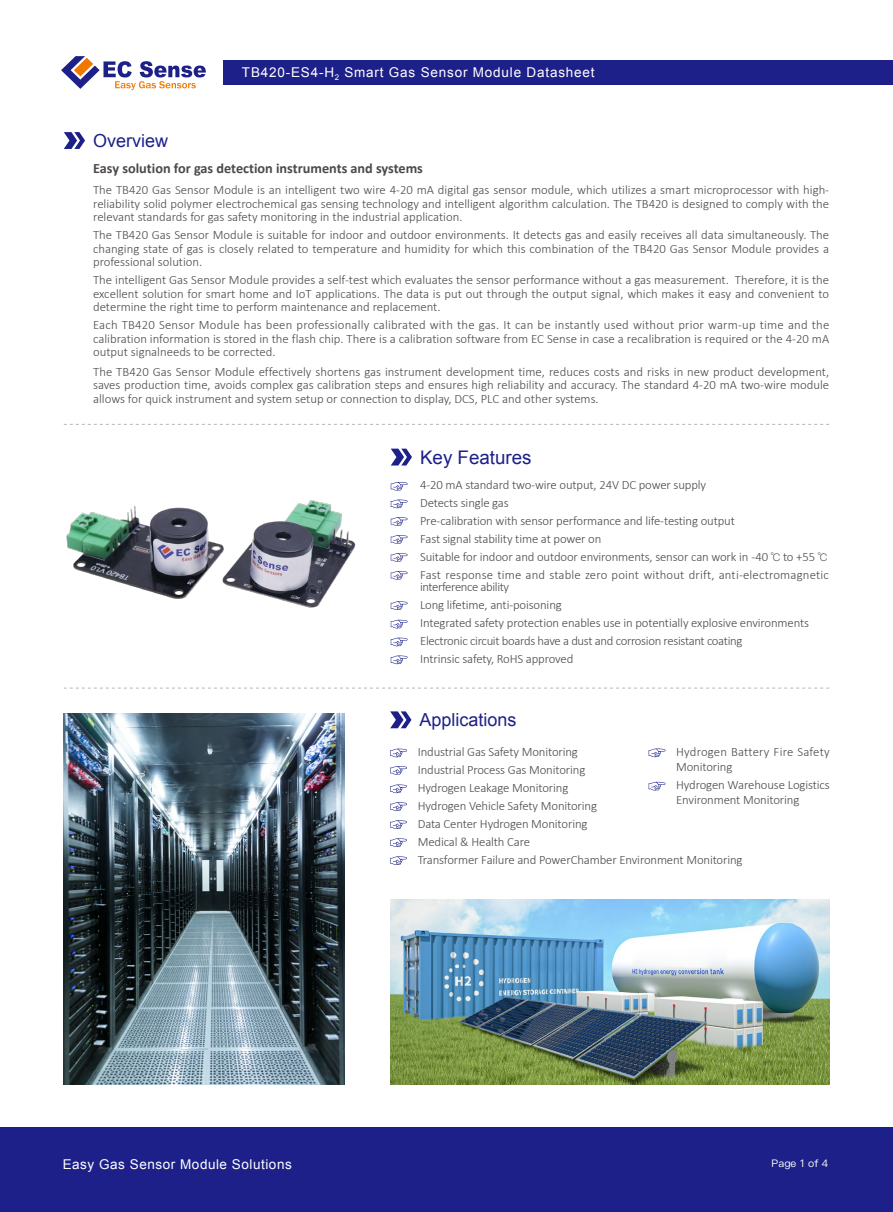
<style>
.page{position:relative;width:893px;height:1212px;background:#fff}
.page>*{position:absolute;margin:0;border:0;box-sizing:border-box;transform-origin:0 0}
.t1{font:18.75px "Arial";color:#1d2088}
.t2{font:18px "Arial";color:#1d2088}
.t3{font:700 14.25px "Calibri";color:#4c4948}
.t4{font:13.5px "Arial";letter-spacing:.06em;color:#fff}
.t5{font:13.5px "Arial";letter-spacing:.04em;color:#fff}
.t6{font:300 12.75px/18px "Calibri";letter-spacing:-.01em;color:#4c4948;text-align:justify}
.t7{font:10.5px "Ping Fang SC";letter-spacing:.01em;color:#fff}
.s1{font-family:"Ping Fang SC";font-size:10.5px}
</style>
<div class="page">
<div style="left:224px;top:60px;width:669px;height:24px;background:#1d2088"></div>
<svg style="left:61px;top:56px;width:145px;height:34px"></svg>
<div style="left:0;top:1127px;width:893px;height:85px;background:#1d2088"></div>
<svg style="left:64px;top:132px;width:21px;height:17px"></svg>
<svg style="left:64px;top:424px;width:765px;height:1px"></svg>
<svg style="left:391px;top:449px;width:21px;height:16px"></svg>
<svg style="left:391px;top:482px;width:17px;height:9px"></svg>
<svg style="left:391px;top:499px;width:17px;height:9px"></svg>
<svg style="left:391px;top:517px;width:17px;height:9px"></svg>
<svg style="left:391px;top:535px;width:17px;height:9px"></svg>
<svg style="left:391px;top:553px;width:17px;height:9px"></svg>
<svg style="left:391px;top:571px;width:17px;height:9px"></svg>
<svg style="left:391px;top:601px;width:17px;height:9px"></svg>
<svg style="left:391px;top:620px;width:17px;height:8px"></svg>
<svg style="left:391px;top:655px;width:17px;height:9px"></svg>
<svg style="left:391px;top:638px;width:17px;height:8px"></svg>
<img style="left:66px;top:500px;width:290px;height:108px">
<svg style="left:64px;top:688px;width:765px;height:1px"></svg>
<img style="left:390px;top:899px;width:439px;height:185px">
<img style="left:64px;top:714px;width:281px;height:370px">
<svg style="left:390px;top:711px;width:21px;height:17px"></svg>
<svg style="left:390px;top:749px;width:17px;height:8px"></svg>
<svg style="left:390px;top:766px;width:17px;height:9px"></svg>
<svg style="left:649px;top:748px;width:16px;height:9px"></svg>
<svg style="left:390px;top:784px;width:17px;height:9px"></svg>
<svg style="left:649px;top:782px;width:16px;height:8px"></svg>
<svg style="left:390px;top:802px;width:17px;height:9px"></svg>
<svg style="left:390px;top:820px;width:17px;height:9px"></svg>
<svg style="left:390px;top:838px;width:17px;height:9px"></svg>
<svg style="left:390px;top:856px;width:17px;height:9px"></svg>
<p class="t4" style="left:242px;top:64px;width:354px">TB420-ES4-H<sub>2</sub> Smart Gas Sensor Module Datasheet</p>
<h2 class="t2" style="left:93px;top:129px;width:77px">Overview</h2>
<p class="t3" style="left:93px;top:160px;width:331px">Easy solution for gas detection instruments and systems</p>
<p class="t6" style="left:93px;top:183px;width:738px;line-height:13.5px">The TB420 Gas Sensor Module is an intelligent two wire 4-20 mA digital gas sensor module, which utilizes a smart microprocessor with high&shy;reliability solid polymer electrochemical gas sensing technology and intelligent algorithm calculation. The TB420 is designed to comply with the relevant standards for gas safety monitoring in the industrial application.</p>
<p class="t6" style="left:93px;top:228px;width:738px;line-height:13.5px">The TB420 Gas Sensor Module is suitable for indoor and outdoor environments. It detects gas and easily receives all data simultaneously. The changing state of gas is closely related to temperature and humidity for which this combination of the TB420 Gas Sensor Module provides a professional solution.</p>
<p class="t6" style="left:93px;top:273px;width:738px;line-height:13.5px">The intelligent Gas Sensor Module provides a self-test which evaluates the sensor performance without a gas measurement. Therefore, it is the excellent solution for smart home and IoT applications. The data is put out through the output signal, which makes it easy and convenient to determine the right time to perform maintenance and replacement.</p>
<p class="t6" style="left:93px;top:318px;width:738px;line-height:13.5px">Each TB420 Sensor Module has been professionally calibrated with the gas. It can be instantly used without prior warm-up time and the calibration information is stored in the flash chip. There is a calibration software from EC Sense in case a recalibration is required or the 4-20 mA output signalneeds to be corrected.</p>
<p class="t6" style="left:93px;top:365px;width:738px;line-height:13.5px">The TB420 Gas Sensor Module effectively shortens gas instrument development time, reduces costs and risks in new product development, saves production time, avoids complex gas calibration steps and ensures high reliability and accuracy. The standard 4-20 mA two-wire module allows for quick instrument and system setup or connection to display, DCS, PLC and other systems.</p>
<h1 class="t1" style="left:420px;top:445px;width:113px">Key Features</h1>
<p class="t6" style="left:420px;top:476px;width:410px;text-align:left">4-20 mA standard two-wire output, 24V DC power supply<br>Detects single gas<br>Pre-calibration with sensor performance and life-testing output<br>Fast signal stability time at power on<br>Suitable for indoor and outdoor environments, sensor can work in -40 <span class="s1">℃</span> to +55 <span class="s1">℃ </span>Fast response time and stable zero point without drift, anti-electromagnetic</p>
<p class="t6" style="left:420px;top:578px;width:390px;text-align:left">interference ability<br>Long lifetime, anti-poisoning<br>Integrated safety protection enables use in potentially explosive environments Electronic circuit boards have a dust and corrosion resistant coating<br>Intrinsic safety, RoHS approved</p>
<h2 class="t2" style="left:420px;top:708px;width:99px">Applications</h2>
<p class="t6" style="left:418px;top:743px;width:326px;text-align:left">Industrial Gas Safety Monitoring<br>Industrial Process Gas Monitoring<br>Hydrogen Leakage Monitoring<br>Hydrogen Vehicle Safety Monitoring<br>Data Center Hydrogen Monitoring<br>Medical &amp; Health Care<br>Transformer Failure and PowerChamber Environment Monitoring</p>
<p class="t6" style="left:676px;top:744px;width:155px;line-height:15px">Hydrogen Battery Fire Safety<br>Monitoring</p>
<p class="t6" style="left:676px;top:777px;width:155px;line-height:15px">Hydrogen Warehouse Logistics<br>Environment Monitoring</p>
<p class="t5" style="left:63px;top:1156px;width:231px">Easy Gas Sensor Module Solutions</p>
<p class="t7" style="left:771px;top:1156px;width:58px">Page 1 of 4</p>
</div>
